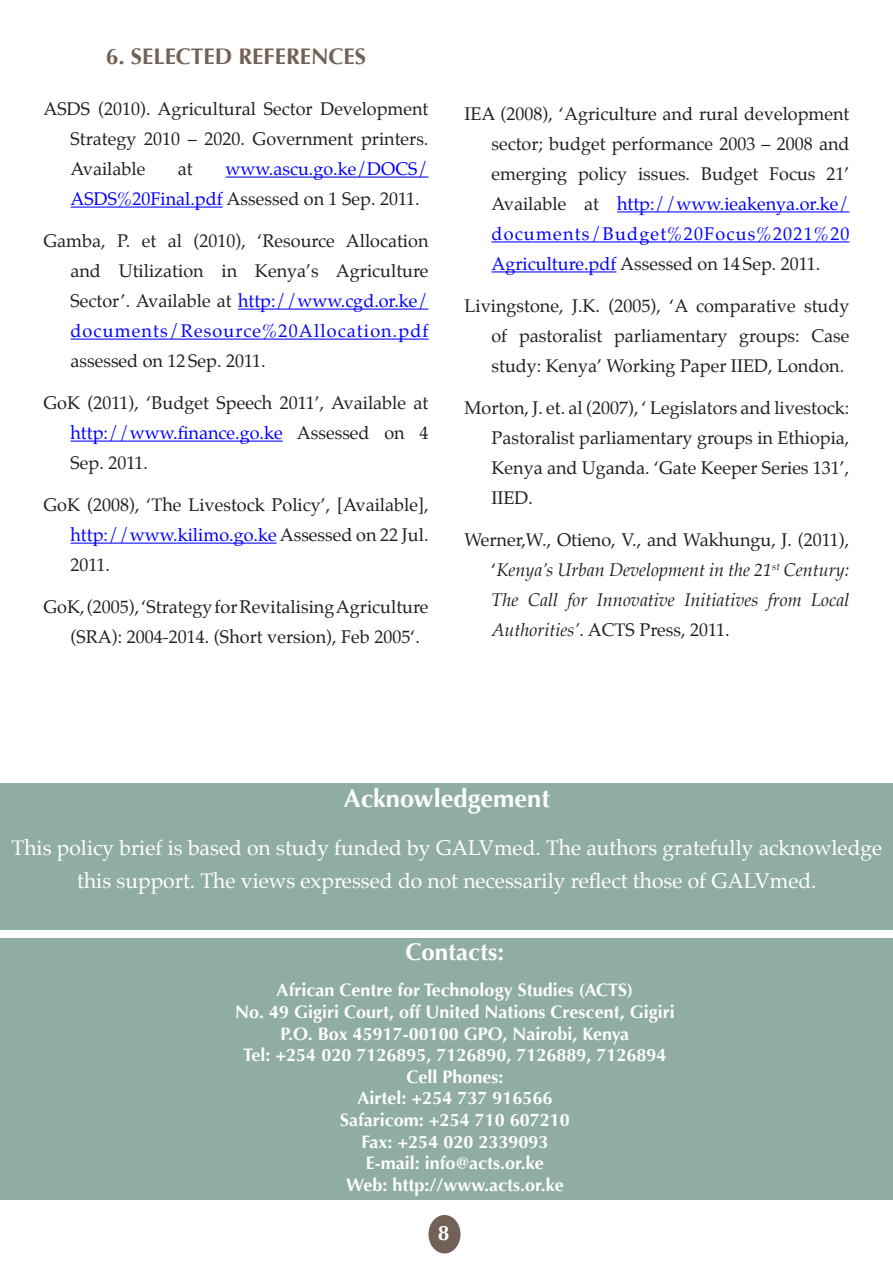
<style>
.page{position:relative;width:893px;height:1263px;background:#fff}
.page>*{position:absolute;margin:0;border:0;box-sizing:border-box;transform-origin:0 0}
.ABhead{font:700 25.5px "Optima";color:#fff}
.t1{font:700 24px "Optima";color:#fff}
.ABhead-2{font:700 22.5px "Optima";color:#716156}
.ATextC{font:21px/33px "Palatino";color:#fff;text-align:center}
.t2{font:700 21px "Optima";color:#fff}
.ARefs{font:18px/30px "Palatino";color:#231f20;text-align:justify}
.t3{font:700 18px "Optima";color:#fff}
.ARefs-2{font:italic 18px/30px "Palatino";color:#231f20;text-align:justify}
.ARefs-3{font:18px/30px "Palatino";color:#00f}
.s1{color:#231f20}
.s2{color:#00f}
.s3{font-style:normal}
</style>
<div class="page">
<div style="left:428px;top:1215px;width:32px;height:38px;background:#716156;border-radius:50%"></div>
<div style="left:1px;top:938px;width:892px;height:261px;background:#90ada2"></div>
<div style="left:1px;top:783px;width:892px;height:147px;background:#90ada2"></div>
<hr style="left:226px;top:177px;width:202px;height:1px;background:#00f">
<hr style="left:70px;top:207px;width:153px;height:1px;background:#00f">
<hr style="left:238px;top:309px;width:190px;height:1px;background:#00f">
<hr style="left:70px;top:339px;width:358px;height:1px;background:#00f">
<hr style="left:70px;top:441px;width:213px;height:1px;background:#00f">
<hr style="left:70px;top:543px;width:207px;height:1px;background:#00f">
<hr style="left:617px;top:211px;width:232px;height:1px;background:#00f">
<hr style="left:491px;top:241px;width:358px;height:1px;background:#00f">
<hr style="left:491px;top:271px;width:125px;height:1px;background:#00f">
<p class="ABhead-2" style="left:106px;top:44px;width:262px">6. SELECTED REFERENCES</p>
<p class="ARefs" style="left:70px;top:94px;width:359px;text-indent:-27px">ASDS (2010). Agricultural Sector Development Strategy 2010 – 2020. Government printers.<br>Available</p>
<p class="ARefs-3" style="left:70px;top:154px;width:359px;text-indent:155px">www.ascu.go.ke/DOCS/<br>ASDS%20Final.pdf <span class="s1">Assessed on 1 Sep. 2011.</span></p>
<p class="ARefs" style="left:70px;top:226px;width:360px;text-indent:-27px">Gamba, P. et al (2010), ‘Resource Allocation and Utilization in Kenya’s Agriculture Sector’. Available at <span class="s2">http://www.cgd.or.ke/ documents/Resource%20Allocation.pdf </span>assessed on 12 Sep. 2011.</p>
<p class="ARefs" style="left:70px;top:388px;width:359px;text-indent:-27px">GoK (2011), ‘Budget Speech 2011’, Available at <span class="s2">http://www.finance.go.ke</span> Assessed on 4<br>Sep. 2011.</p>
<p class="ARefs" style="left:70px;top:490px;width:359px;text-indent:-27px">GoK (2008), ‘The Livestock Policy’, [Available], <span class="s2">http://www.kilimo.go.ke</span> Assessed on 22 Jul.<br>2011.</p>
<p class="ARefs" style="left:70px;top:592px;width:359px;text-indent:-27px">GoK, (2005), ‘Strategy for Revitalising Agriculture (SRA): 2004-2014. (Short version), Feb 2005‘.</p>
<p class="ARefs" style="left:178px;top:154px;width:16px">at</p>
<p class="ARefs" style="left:491px;top:99px;width:360px;text-indent:-27px">IEA (2008), ‘Agriculture and rural development sector; budget performance 2003 – 2008 and emerging policy issues. Budget Focus 21’ Available at <span class="s2">http://www.ieakenya.or.ke/ documents/Budget%20Focus%2021%20<br>Agriculture.pdf</span> Assessed on 14 Sep. 2011.</p>
<p class="ARefs" style="left:491px;top:291px;width:359px;text-indent:-27px">Livingstone, J.K. (2005), ‘A comparative study of pastoralist parliamentary groups: Case study: Kenya’ Working Paper IIED, London.</p>
<p class="ARefs" style="left:491px;top:393px;width:359px;text-indent:-27px">Morton, J. et. al (2007), ‘ Legislators and livestock:<br>Pastoralist parliamentary groups in Ethiopia, Kenya and Uganda. ‘Gate Keeper Series 131’, IIED.</p>
<p class="ARefs-2" style="left:491px;top:525px;width:359px;text-indent:-27px"><span class="s3">Werner,W., Otieno, V., and Wakhungu, J. (2011), ‘</span>Kenya’s Urban Development in the 21<sup>st</sup> Century:<br>The Call for Innovative Initiatives from Local Authorities’<span class="s3">. ACTS Press, 2011.</span></p>
<p class="ABhead" style="left:344px;top:783px;width:208px">Acknowledgement</p>
<p class="ATextC" style="left:11px;top:831px;width:872px">This policy brief is based on study funded by GALVmed. The authors gratefully acknowledge this support. The views expressed do not necessarily reflect those of GALVmed.</p>
<p class="t1" style="left:406px;top:938px;width:100px">Contacts:</p>
<p class="t3" style="left:277px;top:980px;width:358px">African Centre for Technology Studies (ACTS)</p>
<p class="t3" style="left:235px;top:1001px;width:441px">No. 49 Gigiri Court, off United Nations Crescent, Gigiri</p>
<p class="t3" style="left:280px;top:1023px;width:350px">P.O. Box 45917-00100 GPO, Nairobi, Kenya</p>
<p class="t3" style="left:243px;top:1045px;width:425px">Tel: +254 020 7126895, 7126890, 7126889, 7126894</p>
<p class="t3" style="left:406px;top:1066px;width:99px">Cell Phones:</p>
<p class="t3" style="left:357px;top:1088px;width:197px">Airtel: +254 737 916566</p>
<p class="t3" style="left:340px;top:1109px;width:231px">Safaricom: +254 710 607210</p>
<p class="t3" style="left:361px;top:1131px;width:189px">Fax: +254 020 2339093</p>
<p class="t3" style="left:366px;top:1153px;width:179px">E-mail: info@acts.or.ke</p>
<p class="t3" style="left:346px;top:1174px;width:219px">Web: http://www.acts.or.ke</p>
<p class="t2" style="left:438px;top:1221px;width:13px">8</p>
</div>
